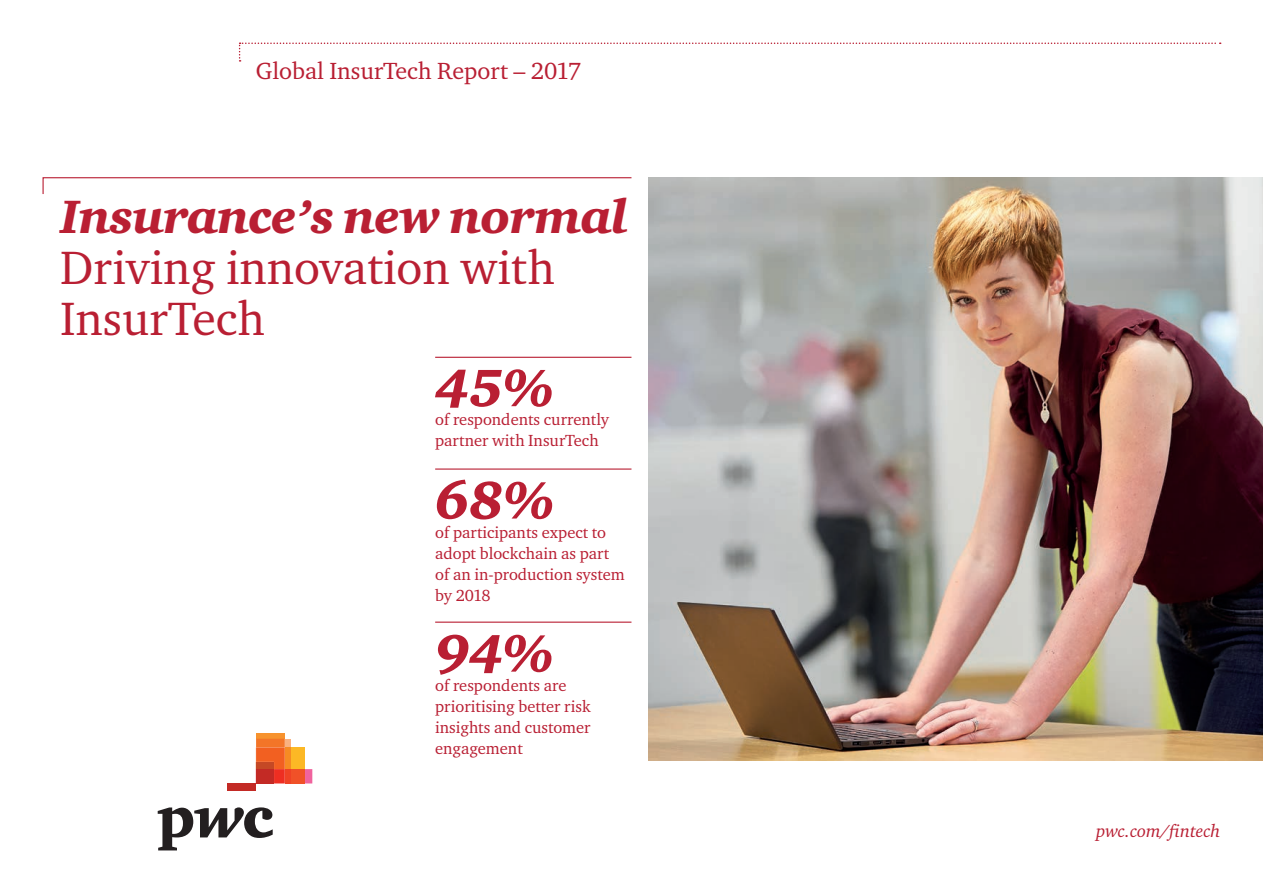
<style>
.page{position:relative;width:1263px;height:893px;background:#fff}
.page>*{position:absolute;margin:0;border:0;box-sizing:border-box;transform-origin:0 0}
.t1{font:54px "Charter ITC Blac Ital";color:#b91f33}
.t2{font:48px/51px "Charter ITC";color:#b91f33}
.t3{font:48px "Charter ITC Blac Ital";letter-spacing:-.02em;color:#b91f33}
.t4{font:24px "Charter ITC";color:#b91f33}
.t5{font:italic 18px "Charter ITC";color:#b91f33}
.t6{font:16.5px/21px "Charter ITC";color:#b91f33}
</style>
<div class="page">
<svg style="left:42px;top:177px;width:590px;height:17px"></svg>
<svg style="left:158px;top:807px;width:115px;height:43px"></svg>
<div style="left:256px;top:733px;width:29px;height:6px;background:#f7932e"></div>
<svg style="left:256px;top:739px;width:56px;height:44px"></svg>
<div style="left:256px;top:762px;width:18px;height:7px;background:#c54925"></div>
<div style="left:256px;top:769px;width:18px;height:14px;background:#c32a25"></div>
<div style="left:227px;top:783px;width:29px;height:8px;background:#c32a25"></div>
<svg style="left:239px;top:43px;width:982px;height:19px"></svg>
<img style="left:648px;top:177px;width:615px;height:584px">
<hr style="left:435px;top:357px;width:196px;height:1px;background:#b91f33">
<hr style="left:435px;top:468px;width:196px;height:2px;background:#b91f33">
<hr style="left:435px;top:622px;width:196px;height:1px;background:#b91f33">
<h3 class="t4" style="left:256px;top:55px;width:327px">Global InsurTech Report – 2017</h3>
<h2 class="t3" style="left:60px;top:187px;width:569px">Insurance’s new normal</h2>
<h2 class="t2" style="left:60px;top:241px;width:496px">Driving innovation with<br>InsurTech</h2>
<h1 class="t1" style="left:435px;top:354px;width:121px">45%</h1>
<p class="t6" style="left:435px;top:409px;width:175px">of respondents currently partner with InsurTech</p>
<h1 class="t1" style="left:435px;top:467px;width:122px">68%</h1>
<p class="t6" style="left:435px;top:521px;width:191px">of participants expect to adopt blockchain as part of an in-production system by 2018</p>
<h1 class="t1" style="left:435px;top:620px;width:121px">94%</h1>
<p class="t6" style="left:435px;top:674px;width:157px">of respondents are prioritising better risk insights and customer engagement</p>
<p class="t5" style="left:1096px;top:820px;width:126px">pwc.com/fintech</p>
</div>
